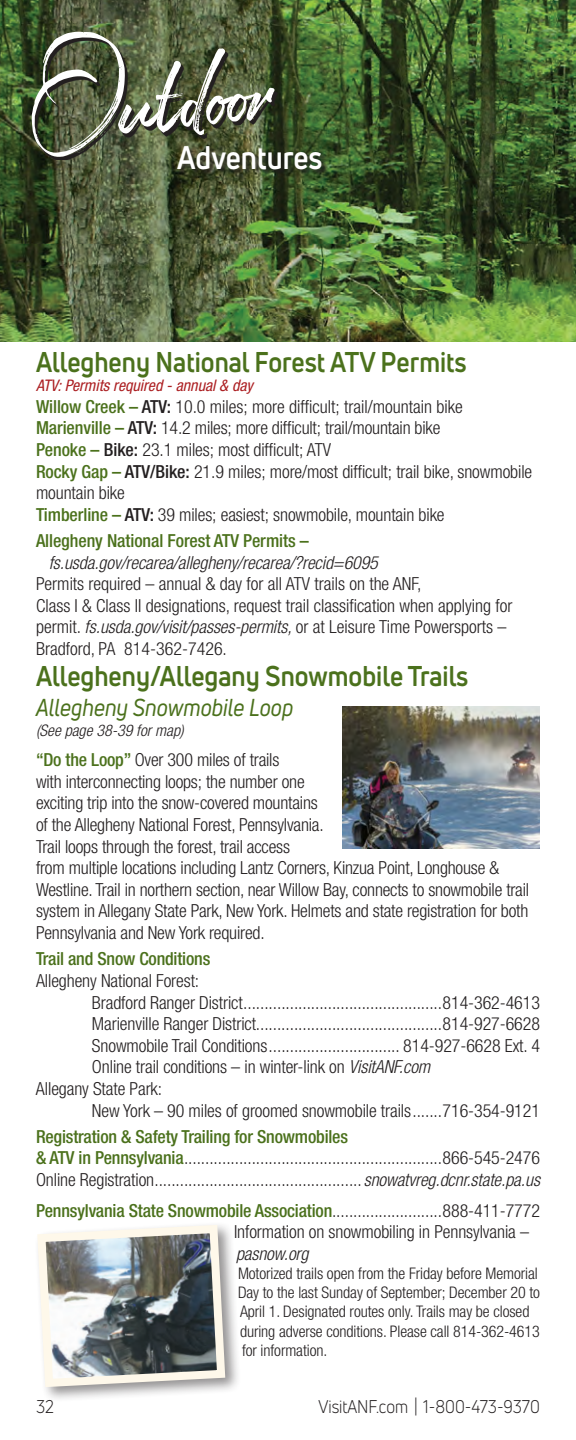
<style>
.page{position:relative;width:576px;height:1440px;background:#fff}
.page>*{position:absolute;margin:0;border:0;box-sizing:border-box;transform-origin:0 0}
.t1{font:174px "Joyful";color:#fff}
.t2{font:700 32px "Uni Neue";color:#fff;scale:.9 1}
.t3{font:700 28px "Uni Neue";color:#4b711c;scale:.9 1}
.Green_Subhead{font:italic 24px "Uni Neue";color:#4b711c;scale:.9 1}
.t4{font:300 condensed 18px/21.6px "Helvetica Neue LT Std";letter-spacing:-.005em;color:#231f20}
.t5{font:italic 300 condensed 18px/21.6px "Helvetica Neue LT Std";letter-spacing:-.005em;color:#231f20}
.t6{font:18px "Uni Neue";color:#231f20;scale:.9 1}
.t7{font:300 condensed 16px/19.2px "Helvetica Neue LT Std";letter-spacing:-.005em;color:#231f20}
.t8{font:italic condensed 16px "Helvetica Neue LT Std";color:#ac1f22}
.See_pages{font:italic 300 condensed 16px "Helvetica Neue LT Std";color:#231f20}
.s1{font-weight:500;color:#4b711c}
.s2{font-weight:500}
.s3{font-weight:500;font-style:normal;color:#4b711c}
.s4{font-style:italic}
</style>
<div class="page">
<img style="left:0;top:0;width:576px;height:342px">
<div style="left:177px;top:146px;width:151px;height:29px;background:#231f20;opacity:.75"></div>
<svg style="left:35px;top:35px;width:243px;height:125px;background:#495236"></svg>
<img style="left:342px;top:707px;width:198px;height:141px">
<div style="left:34px;top:1221px;width:207px;height:182px;background:#231f20;opacity:.49"></div>
<svg style="left:34px;top:1221px;width:195px;height:170px"></svg>
<p class="t1" style="left:19px;top:4px;width:246px;rotate:-6deg">Outdoor</p>
<p class="t2" style="left:177px;top:137px;width:163px">Adventures</p>
<p class="t3" style="left:36px;top:344px;width:480px">Allegheny National Forest ATV Permits</p>
<p class="t8" style="left:36px;top:376px;width:219px">ATV: Permits required - annual &amp; day</p>
<p class="t4" style="left:36px;top:395px;width:498px"><span class="s1">Willow Creek –</span> <span class="s2">ATV:</span> 10.0 miles; more difficult; trail/mountain bike <span class="s1">Marienville –</span> <span class="s2">ATV:</span> 14.2 miles; more difficult; trail/mountain bike<br><span class="s1">Penoke –</span> <span class="s2">Bike:</span> 23.1 miles; most difficult; ATV<br><span class="s1">Rocky Gap –</span> <span class="s2">ATV/Bike:</span> 21.9 miles; more/most difficult; trail bike, snowmobile mountain bike<br><span class="s1">Timberline –</span> <span class="s2">ATV:</span> 39 miles; easiest; snowmobile, mountain bike</p>
<p class="t5" style="left:49px;top:530px;width:331px;text-indent:-13px"><span class="s3">Allegheny National Forest ATV Permits – </span>fs.usda.gov/recarea/allegheny/recarea/?recid=6095</p>
<p class="t4" style="left:36px;top:573px;width:478px">Permits required – annual &amp; day for all ATV trails on the ANF,<br>Class I &amp; Class II designations, request trail classification when applying for permit. <span class="s4">fs.usda.gov/visit/passes-permits,</span> or at Leisure Time Powersports – Bradford, PA 814-362-7426.</p>
<p class="t3" style="left:36px;top:658px;width:482px">Allegheny/Allegany Snowmobile Trails</p>
<p class="Green_Subhead" style="left:36px;top:693px;width:287px">Allegheny Snowmobile Loop</p>
<p class="See_pages" style="left:36px;top:721px;width:149px">(See page 38-39 for map)</p>
<p class="t4" style="left:36px;top:749px;width:495px"><span class="s1">“Do the Loop”</span> Over 300 miles of trails<br>with interconnecting loops; the number one<br>exciting trip into the snow-covered mountains<br>of the Allegheny National Forest, Pennsylvania.<br>Trail loops through the forest, trail access<br>from multiple locations including Lantz Corners, Kinzua Point, Longhouse &amp; Westline. Trail in northern section, near Willow Bay, connects to snowmobile trail system in Allegany State Park, New York. Helmets and state registration for both Pennsylvania and New York required.</p>
<p class="t4" style="left:36px;top:948px;width:176px"><span class="s1">Trail and Snow Conditions<br></span>Allegheny National Forest:</p>
<p class="t4" style="left:92px;top:991px;width:450px">Bradford Ranger District...............................................814-362-4613</p>
<p class="t4" style="left:92px;top:1013px;width:450px;text-align:justify">Marienville Ranger District............................................814-927-6628<br>Snowmobile Trail Conditions............................... 814-927-6628 Ext. 4<br>Online trail conditions – in winter-link on <span class="s4">VisitANF.com</span></p>
<p class="t4" style="left:36px;top:1078px;width:128px">Allegany State Park:</p>
<p class="t4" style="left:92px;top:1099px;width:450px">New York – 90 miles of groomed snowmobile trails.......716-354-9121</p>
<p class="t4" style="left:36px;top:1125px;width:506px"><span class="s1">Registration &amp; Safety Trailing for Snowmobiles<br>&amp; ATV in Pennsylvania</span>.............................................................866-545-2476<br>Online Registration.................................................<span class="s4">snowatvreg.dcnr.state.pa.us</span></p>
<p class="t4" style="left:234px;top:1199px;width:308px;text-indent:-198px"><span class="s1">Pennsylvania State Snowmobile Association</span>..........................888-411-7772<br>Information on snowmobiling in Pennsylvania – <span class="s4">pasnow.org</span></p>
<p class="t7" style="left:238px;top:1264px;width:303px">Motorized trails open from the Friday before Memorial Day to the last Sunday of September; December 20 to April 1. Designated routes only. Trails may be closed during adverse conditions. Please call 814-362-4613 for information.</p>
<p class="t6" style="left:36px;top:1396px;width:21px">32</p>
<p class="t6" style="left:318px;top:1396px;width:248px">VisitANF.com | 1-800-473-9370</p>
</div>
